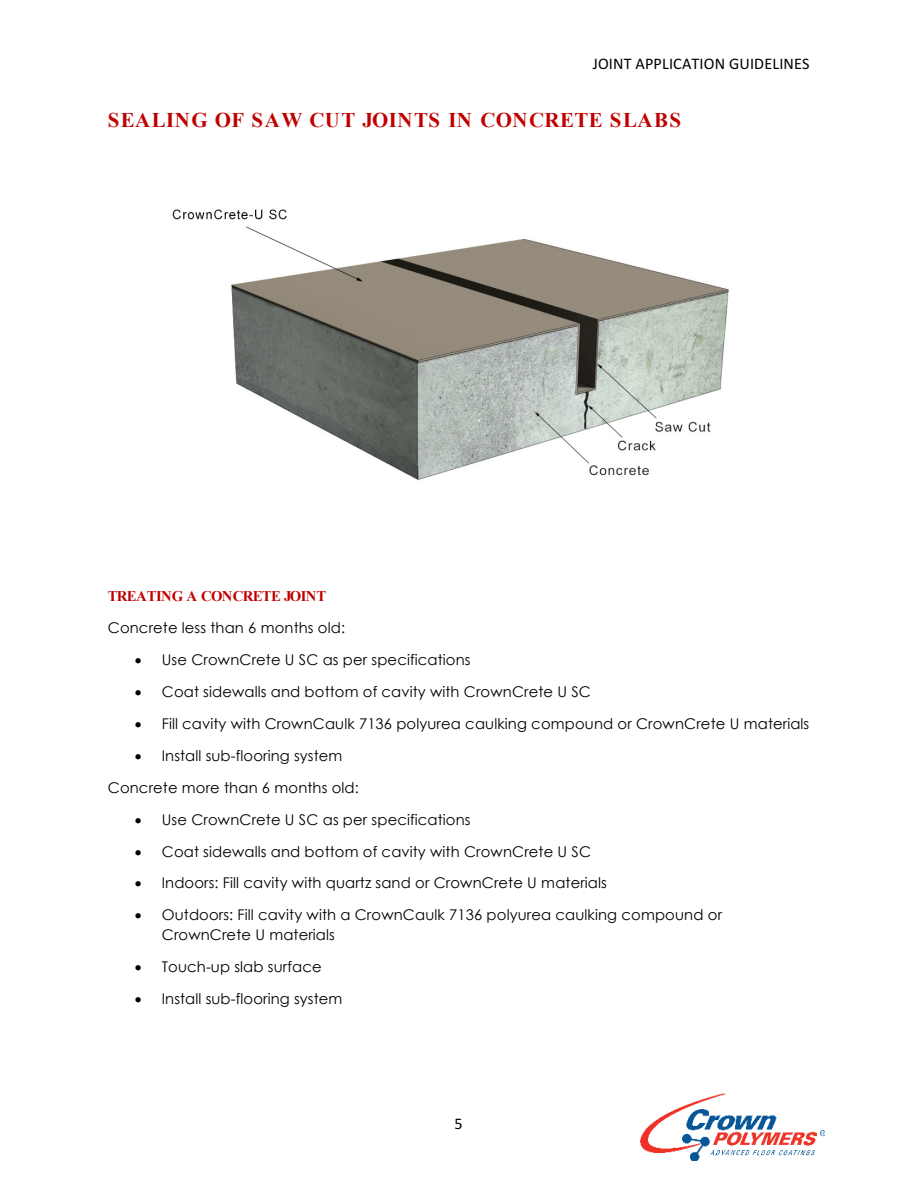
<style>
.page{position:relative;width:918px;height:1188px;background:#fff}
.page>*{position:absolute;margin:0;border:0;box-sizing:border-box;transform-origin:0 0}
.t1{font:700 20.85px "Times New Roman";letter-spacing:.02em;color:#c00000}
.t2{font:16.2px "Calibri";letter-spacing:.01em;color:#000}
.t3{font:14.7px/32.1px "Century Gothic";letter-spacing:.01em;color:#000}
.t4{font:700 14.7px "Times New Roman";letter-spacing:-.045em;color:#c00000}
</style>
<div class="page">
<img style="left:640px;top:1094px;width:184px;height:66px">
<img style="left:172px;top:209px;width:557px;height:271px">
<p class="t2" style="left:593px;top:58px;width:218px">JOINT APPLICATION GUIDELINES</p>
<h1 class="t1" style="left:108px;top:113px;width:575px">SEALING OF SAW CUT JOINTS IN CONCRETE SLABS</h1>
<p class="t4" style="left:108px;top:591px;width:220px">TREATING A CONCRETE JOINT</p>
<p class="t3" style="left:108px;top:613px;width:239px">Concrete less than 6 months old:</p>
<p class="t3" style="left:135px;top:645px;width:337px">• Use CrownCrete U SC as per specifications</p>
<p class="t3" style="left:135px;top:677px;width:458px">• Coat sidewalls and bottom of cavity with CrownCrete U SC</p>
<p class="t3" style="left:135px;top:709px;width:676px">• Fill cavity with CrownCaulk 7136 polyurea caulking compound or CrownCrete U materials</p>
<p class="t3" style="left:108px;top:741px;width:253px;text-indent:27px">• Install sub-flooring system<br>Concrete more than 6 months old:</p>
<p class="t3" style="left:135px;top:805px;width:337px">• Use CrownCrete U SC as per specifications</p>
<p class="t3" style="left:135px;top:837px;width:458px">• Coat sidewalls and bottom of cavity with CrownCrete U SC</p>
<p class="t3" style="left:135px;top:868px;width:474px">• Indoors: Fill cavity with quartz sand or CrownCrete U materials</p>
<p class="t3" style="left:162px;top:906px;width:562px;line-height:20.1px;text-indent:-27px">• Outdoors: Fill cavity with a CrownCaulk 7136 polyurea caulking compound or<br>CrownCrete U materials</p>
<p class="t3" style="left:135px;top:952px;width:188px">• Touch-up slab surface</p>
<p class="t3" style="left:135px;top:984px;width:209px">• Install sub-flooring system</p>
<p class="t2" style="left:454px;top:1118px;width:10px">5</p>
</div>
